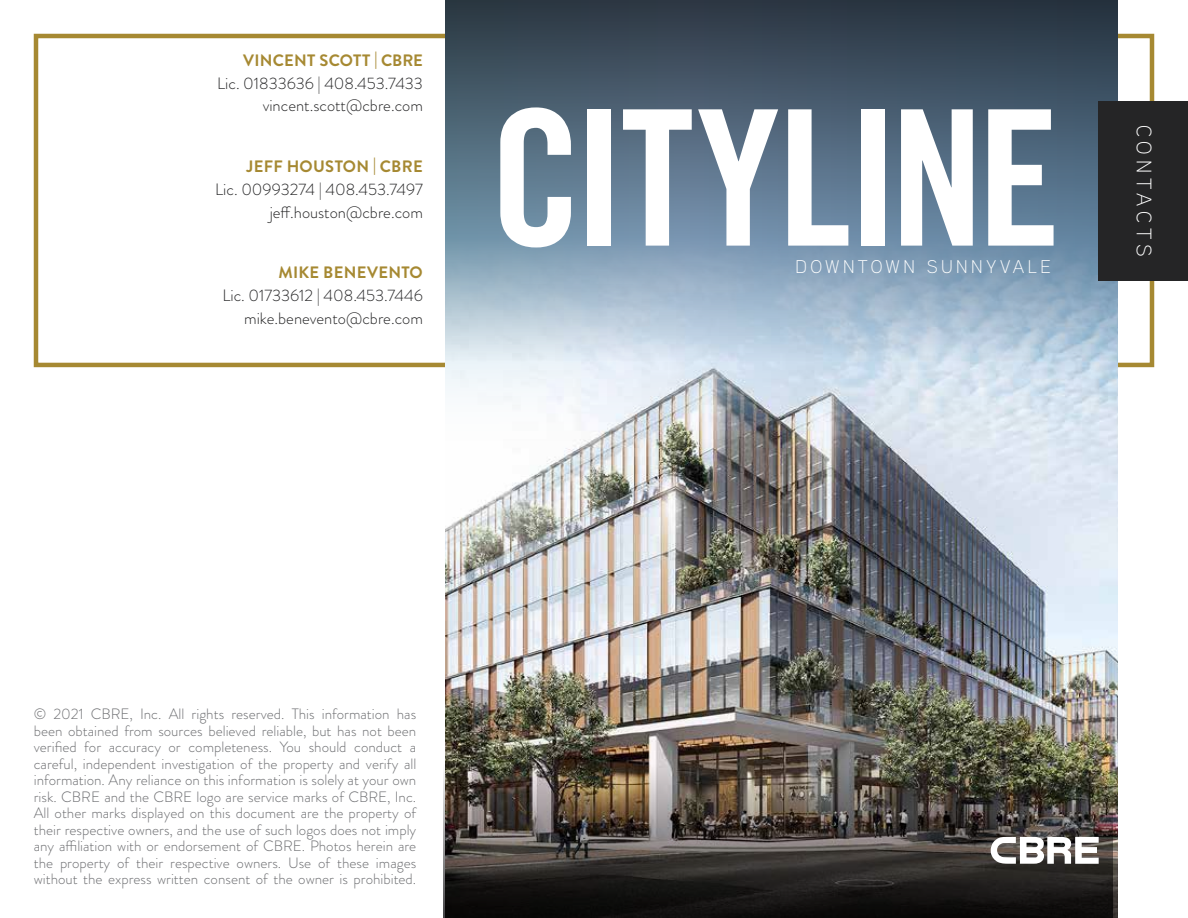
<style>
.page{position:relative;width:1188px;height:918px;background:#fff}
.page>*{position:absolute;margin:0;border:0;box-sizing:border-box;transform-origin:0 0}
.t1{font:300 21px "Aaux Next";letter-spacing:.23em;color:#fff}
.t2{font:300 18.45px "Aaux Next";letter-spacing:.18em;color:#fff}
.t3{font:300 16.5px/23px "Brandon Grotesque";color:#252526;text-align:right}
.t4{font:700 16.5px "Brandon Grotesque";letter-spacing:.015em;color:#a68932}
.t5{font:300 15px/16.5px "Brandon Grotesque";color:#6d6e71;text-align:justify}
</style>
<div class="page">
<img style="left:445px;top:361px;width:673px;height:557px">
<svg style="left:445px;top:0;width:673px;height:361px;background:#6c8193"></svg>
<img style="left:443px;top:752px;width:670px;height:166px">
<svg style="left:991px;top:837px;width:108px;height:27px"></svg>
<svg style="left:500px;top:107px;width:71px;height:141px"></svg>
<div style="left:588px;top:109px;width:23px;height:137px;background:#fff"></div>
<svg style="left:623px;top:109px;width:69px;height:137px"></svg>
<svg style="left:698px;top:109px;width:80px;height:137px"></svg>
<svg style="left:788px;top:109px;width:60px;height:137px"></svg>
<div style="left:861px;top:109px;width:23px;height:137px;background:#fff"></div>
<svg style="left:901px;top:109px;width:72px;height:137px"></svg>
<svg style="left:988px;top:109px;width:66px;height:137px"></svg>
<div style="left:1099px;top:101px;width:89px;height:179px;background:#252526"></div>
<p class="t4" style="left:243px;top:48px;width:181px">VINCENT SCOTT | CBRE</p>
<p class="t3" style="left:217px;top:71px;width:207px">Lic. 01833636 | 408.453.7433 vincent.scott@cbre.com</p>
<p class="t4" style="left:247px;top:154px;width:178px">JEFF HOUSTON | CBRE</p>
<p class="t3" style="left:215px;top:178px;width:209px">Lic. 00993274 | 408.453.7497 jeff.houston@cbre.com</p>
<p class="t4" style="left:278px;top:261px;width:146px">MIKE BENEVENTO</p>
<p class="t3" style="left:222px;top:284px;width:202px">Lic. 01733612 | 408.453.7446 mike.benevento@cbre.com</p>
<p class="t5" style="left:34px;top:706px;width:384px">© 2021 CBRE, Inc. All rights reserved. This information has been obtained from sources believed reliable, but has not been verified for accuracy or completeness. You should conduct a careful, independent investigation of the property and verify all information. Any reliance on this information is solely at your own risk. CBRE and the CBRE logo are service marks of CBRE, Inc.<br>All other marks displayed on this document are the property of their respective owners, and the use of such logos does not imply any affiliation with or endorsement of CBRE. Photos herein are the property of their respective owners. Use of these images without the express written consent of the owner is prohibited.</p>
<p class="t2" style="left:795px;top:255px;width:257px">DOWNTOWN SUNNYVALE</p>
<h1 class="t1" style="left:1158px;top:125px;width:134px;rotate:90deg">CONTACTS</h1>
</div>
